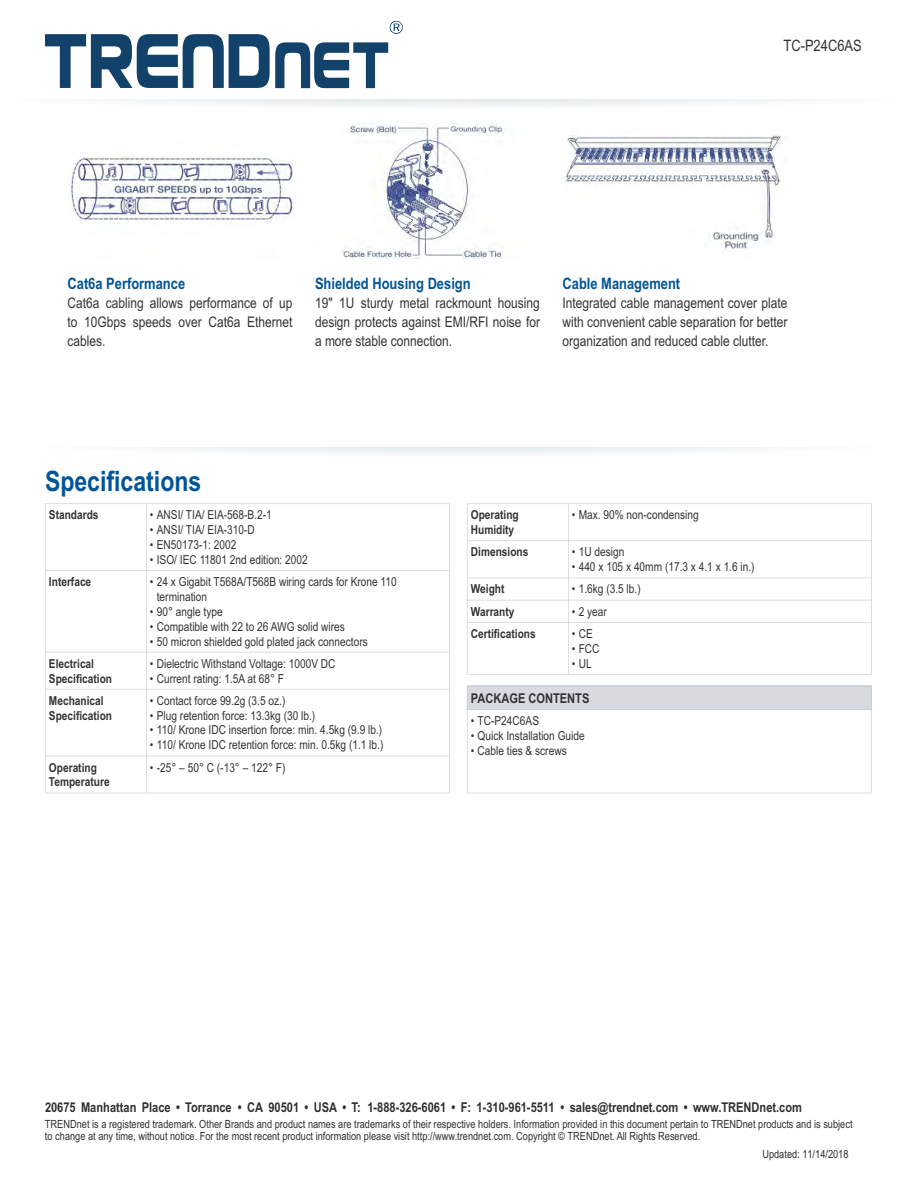
<style>
.page{position:relative;width:918px;height:1188px;background:#fff}
.page>*{position:absolute;margin:0;border:0;box-sizing:border-box;transform-origin:0 0}
.t1{font:700 28.2px "Arial Narrow";color:#005596}
.t2{font:700 15.75px "Arial Narrow";color:#005596}
.t3{font:15.75px "Arial Narrow";color:#333}
.t4{font:14.7px/19px "Arial Narrow";color:#333;text-align:justify}
.t5{font:700 13.5px "Arial Narrow";color:#303030}
.t6{font:700 13.5px "Arial Narrow";color:#333}
.t7{font:12.3px/14.9px "Arial Narrow";color:#333}
.t8{font:700 12.3px/14.9px "Arial Narrow";color:#333}
.t9{font:11.25px/11.7px "Arial Narrow";color:#303030}
</style>
<div class="page">
<svg style="left:105px;top:99px;width:695px;height:7px"></svg>
<img style="left:69px;top:153px;width:223px;height:68px">
<img style="left:341px;top:125px;width:164px;height:134px">
<img style="left:562px;top:135px;width:220px;height:116px">
<svg style="left:140px;top:447px;width:641px;height:7px"></svg>
<svg style="left:45px;top:503px;width:405px;height:291px"></svg>
<svg style="left:467px;top:503px;width:405px;height:172px"></svg>
<svg style="left:467px;top:686px;width:405px;height:108px"></svg>
<svg style="left:45px;top:21px;width:358px;height:67px"></svg>
<p class="t3" style="left:784px;top:39px;width:80px">TC-P24C6AS</p>
<p class="t2" style="left:68px;top:278px;width:119px">Cat6a Performance</p>
<p class="t4" style="left:68px;top:295px;width:226px">Cat6a cabling allows performance of up to 10Gbps speeds over Cat6a Ethernet cables.</p>
<p class="t2" style="left:315px;top:278px;width:157px">Shielded Housing Design</p>
<p class="t4" style="left:315px;top:295px;width:226px">19" 1U sturdy metal rackmount housing design protects against EMI/RFI noise for a more stable connection.</p>
<p class="t2" style="left:562px;top:278px;width:119px">Cable Management</p>
<p class="t4" style="left:562px;top:295px;width:226px">Integrated cable management cover plate with convenient cable separation for better organization and reduced cable clutter.</p>
<h1 class="t1" style="left:45px;top:471px;width:158px">Specifications</h1>
<p class="t8" style="left:49px;top:509px;width:51px">Standards</p>
<p class="t7" style="left:150px;top:509px;width:123px">• ANSI/ TIA/ EIA-568-B.2-1</p>
<p class="t7" style="left:150px;top:524px;width:106px">• ANSI/ TIA/ EIA-310-D</p>
<p class="t7" style="left:150px;top:538px;width:88px">• EN50173-1: 2002</p>
<p class="t7" style="left:150px;top:553px;width:159px">• ISO/ IEC 11801 2nd edition: 2002</p>
<p class="t8" style="left:49px;top:575px;width:44px">Interface</p>
<p class="t7" style="left:157px;top:575px;width:241px;text-indent:-7px">• 24 x Gigabit T568A/T568B wiring cards for Krone 110 termination</p>
<p class="t7" style="left:150px;top:605px;width:74px">• 90° angle type</p>
<p class="t7" style="left:150px;top:620px;width:196px">• Compatible with 22 to 26 AWG solid wires</p>
<p class="t7" style="left:150px;top:635px;width:219px">• 50 micron shielded gold plated jack connectors</p>
<p class="t8" style="left:49px;top:657px;width:65px">Electrical<br>Specification</p>
<p class="t7" style="left:150px;top:657px;width:187px">• Dielectric Withstand Voltage: 1000V DC</p>
<p class="t7" style="left:150px;top:672px;width:136px">• Current rating: 1.5A at 68° F</p>
<p class="t8" style="left:49px;top:694px;width:65px">Mechanical<br>Specification</p>
<p class="t7" style="left:150px;top:694px;width:137px">• Contact force 99.2g (3.5 oz.)</p>
<p class="t7" style="left:150px;top:709px;width:167px">• Plug retention force: 13.3kg (30 lb.)</p>
<p class="t7" style="left:150px;top:724px;width:234px">• 110/ Krone IDC insertion force: min. 4.5kg (9.9 lb.)</p>
<p class="t7" style="left:150px;top:739px;width:235px">• 110/ Krone IDC retention force: min. 0.5kg (1.1 lb.)</p>
<p class="t8" style="left:49px;top:761px;width:62px">Operating<br>Temperature</p>
<p class="t7" style="left:150px;top:761px;width:137px">• -25° – 50° C (-13° – 122° F)</p>
<p class="t8" style="left:471px;top:509px;width:49px">Operating<br>Humidity</p>
<p class="t7" style="left:572px;top:509px;width:129px">• Max. 90% non-condensing</p>
<p class="t8" style="left:471px;top:546px;width:59px">Dimensions</p>
<p class="t7" style="left:572px;top:546px;width:54px">• 1U design</p>
<p class="t7" style="left:572px;top:561px;width:184px">• 440 x 105 x 40mm (17.3 x 4.1 x 1.6 in.)</p>
<p class="t8" style="left:471px;top:583px;width:35px">Weight</p>
<p class="t7" style="left:572px;top:583px;width:70px">• 1.6kg (3.5 lb.)</p>
<p class="t8" style="left:471px;top:605px;width:45px">Warranty</p>
<p class="t7" style="left:572px;top:605px;width:37px">• 2 year</p>
<p class="t8" style="left:471px;top:627px;width:66px">Certifications</p>
<p class="t7" style="left:572px;top:627px;width:23px">• CE</p>
<p class="t7" style="left:572px;top:642px;width:29px">• FCC</p>
<p class="t7" style="left:572px;top:657px;width:21px">• UL</p>
<p class="t6" style="left:471px;top:693px;width:120px">PACKAGE CONTENTS</p>
<p class="t7" style="left:471px;top:715px;width:70px">• TC-P24C6AS</p>
<p class="t7" style="left:471px;top:730px;width:116px">• Quick Installation Guide</p>
<p class="t7" style="left:471px;top:744px;width:98px">• Cable ties &amp; screws</p>
<p class="t5" style="left:45px;top:1102px;width:759px">20675 Manhattan Place • Torrance • CA 90501 • USA • T: 1-888-326-6061 • F: 1-310-961-5511 • sales@trendnet.com • www.TRENDnet.com</p>
<p class="t9" style="left:45px;top:1120px;width:809px">TRENDnet is a registered trademark. Other Brands and product names are trademarks of their respective holders. Information provided in this document pertain to TRENDnet products and is subject to change at any time, without notice. For the most recent product information please visit http://www.trendnet.com. Copyright © TRENDnet. All Rights Reserved.</p>
<p class="t9" style="left:762px;top:1149px;width:88px">Updated: 11/14/2018</p>
</div>
